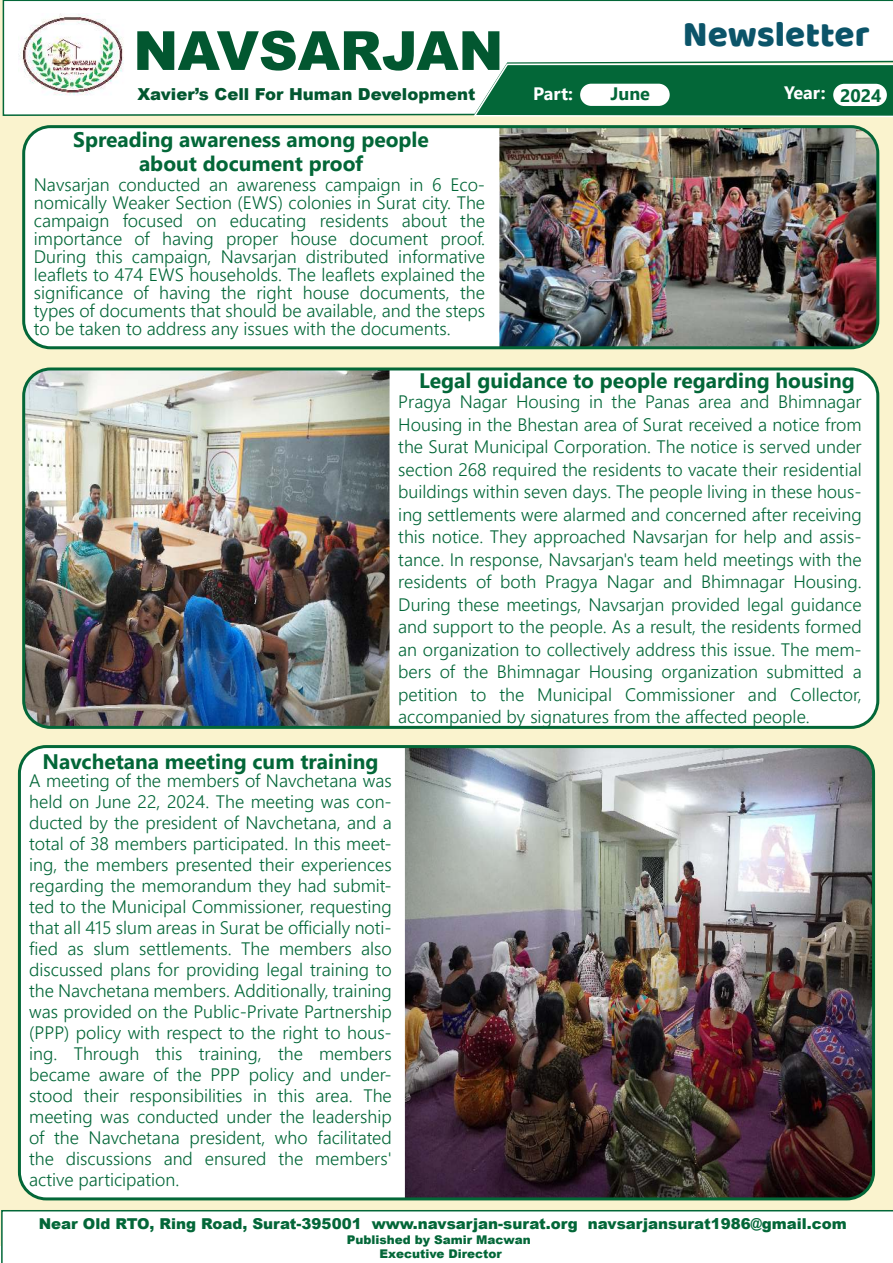
<style>
.page{position:relative;width:893px;height:1263px;background:#fff}
.page>*{position:absolute;margin:0;border:0;box-sizing:border-box;transform-origin:0 0}
.t1{font:900 54px "Arial";color:#025730}
.t2{font:36.75px "Baloo Bhai";color:#0b5469}
.t3{font:700 21px/24px "Nirmala UI";color:#036738;text-align:center}
.t4{font:300 18px/21px "Nirmala UI";color:#036738;text-align:justify}
.t5{font:700 18px "Nirmala UI";color:#fff}
.t6{font:700 18px "Nirmala UI";color:#036738}
.t7{font:900 16.5px "Arial";color:#025730}
.t8{font:900 15px "Arial";color:#036738}
.t9{font:900 12px/14.4px "Arial";color:#036738;text-align:center}
.s1{color:#036738}
</style>
<div class="page">
<div style="left:0;top:0;width:893px;height:1245px;background:#faf3ce"></div>
<div style="left:2px;top:0;width:891px;height:116px;background:#fff"></div>
<img style="left:18px;top:95px;width:106px;height:5px">
<div style="left:1px;top:1210px;width:892px;height:53px;background:#fff"></div>
<svg style="left:472px;top:63px;width:421px;height:54px;background:#237a50"></svg>
<div style="left:580px;top:84px;width:90px;height:22px;background:#fff;border-radius:11px"></div>
<div style="left:833px;top:84px;width:54px;height:22px;background:#fff;border-radius:11px"></div>
<div style="left:19px;top:746px;width:854px;height:453px;background:#fff;border-radius:27px"></div>
<img style="left:405px;top:749px;width:468px;height:450px">
<div style="left:18px;top:745px;width:857px;height:455px;border:3px solid #036738;border-radius:27px"></div>
<div style="left:24px;top:127px;width:854px;height:221px;background:#fff;border-radius:27px"></div>
<img style="left:499px;top:129px;width:379px;height:219px">
<div style="left:22px;top:125px;width:857px;height:224px;border:3px solid #036738;border-radius:27px"></div>
<div style="left:24px;top:369px;width:854px;height:358px;background:#fff;border-radius:27px"></div>
<img style="left:26px;top:371px;width:364px;height:354px">
<div style="left:22px;top:367px;width:857px;height:362px;border:3px solid #036738;border-radius:27px"></div>
<img style="left:18px;top:13px;width:106px;height:82px">
<h1 class="t1" style="left:133px;top:31px;width:372px">NAVSARJAN</h1>
<p class="t7" style="left:137px;top:88px;width:339px">Xavier’s Cell For Human Development</p>
<h2 class="t2" style="left:683px;top:12px;width:188px">Newsletter</h2>
<p class="t5" style="left:533px;top:87px;width:41px">Part:</p>
<p class="t6" style="left:610px;top:86px;width:41px">June</p>
<p class="t5" style="left:784px;top:86px;width:99px">Year: <span class="s1">2024</span></p>
<p class="t3" style="left:73px;top:130px;width:357px">Spreading awareness among people about document proof</p>
<p class="t4" style="left:34px;top:178px;width:453px;line-height:18px">Navsarjan conducted an awareness campaign in 6 Eco&shy;nomically Weaker Section (EWS) colonies in Surat city. The campaign focused on educating residents about the importance of having proper house document proof.<br>During this campaign, Navsarjan distributed informative leaflets to 474 EWS households. The leaflets explained the significance of having the right house documents, the types of documents that should be available, and the steps to be taken to address any issues with the documents.</p>
<p class="t3" style="left:419px;top:371px;width:437px">Legal guidance to people regarding housing</p>
<p class="t4" style="left:398px;top:392px;width:465px;line-height:22.5px">Pragya Nagar Housing in the Panas area and Bhimnagar Housing in the Bhestan area of Surat received a notice from the Surat Municipal Corporation. The notice is served under section 268 required the residents to vacate their residential buildings within seven days. The people living in these hous&shy;ing settlements were alarmed and concerned after receiving this notice. They approached Navsarjan for help and assis&shy;tance. In response, Navsarjan's team held meetings with the residents of both Pragya Nagar and Bhimnagar Housing.<br>During these meetings, Navsarjan provided legal guidance and support to the people. As a result, the residents formed an organization to collectively address this issue. The mem&shy;bers of the Bhimnagar Housing organization submitted a petition to the Municipal Commissioner and Collector, accompanied by signatures from the affected people.</p>
<p class="t3" style="left:42px;top:751px;width:338px">Navchetana meeting cum training</p>
<p class="t4" style="left:29px;top:772px;width:364px">A meeting of the members of Navchetana was held on June 22, 2024. The meeting was con&shy;ducted by the president of Navchetana, and a total of 38 members participated. In this meet&shy;ing, the members presented their experiences regarding the memorandum they had submit&shy;ted to the Municipal Commissioner, requesting that all 415 slum areas in Surat be officially noti&shy;fied as slum settlements. The members also discussed plans for providing legal training to the Navchetana members. Additionally, training was provided on the Public-Private Partnership (PPP) policy with respect to the right to hous&shy;ing. Through this training, the members became aware of the PPP policy and under&shy;stood their responsibilities in this area. The meeting was conducted under the leadership of the Navchetana president, who facilitated the discussions and ensured the members' active participation.</p>
<p class="t8" style="left:39px;top:1218px;width:809px">Near Old RTO, Ring Road, Surat-395001 www.navsarjan-surat.org navsarjansurat1986@gmail.com</p>
<p class="t9" style="left:347px;top:1233px;width:185px">Published by Samir Macwan<br>Executive Director</p>
</div>
